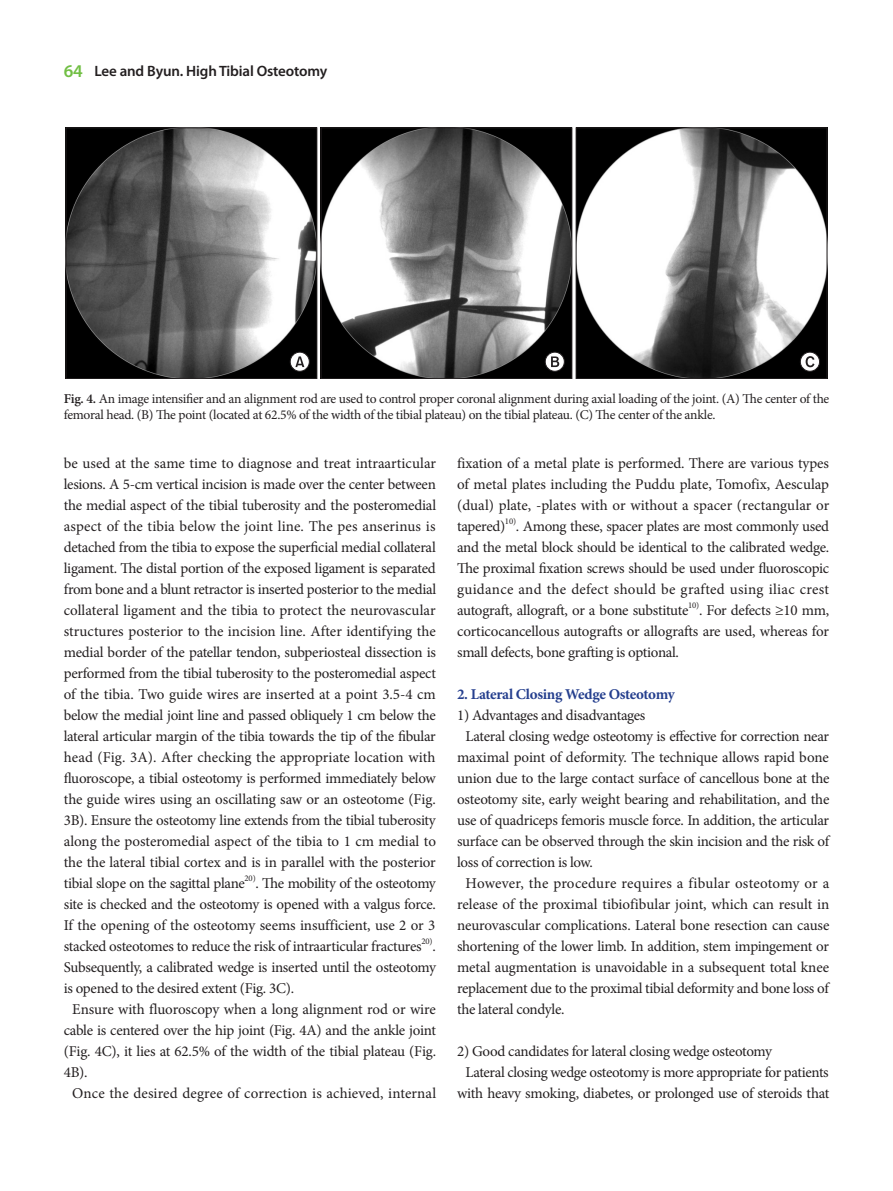
<style>
.page{position:relative;width:893px;height:1191px;background:#fff}
.page>*{position:absolute;margin:0;border:0;box-sizing:border-box;transform-origin:0 0}
.본문{font:15px/21px "Minion Pro";letter-spacing:-.02em;color:#231f20;text-align:justify}
.서론1{font:15px "Minion Pro";letter-spacing:-.025em;color:#231f20}
.본문-2{font:15px "Minion Pro";letter-spacing:.01em;color:#231f20}
.t1{font:600 15px "Myriad Pro";letter-spacing:-.01em;color:#231f20}
.서론1-2{font:700 15px "Minion Pro";letter-spacing:-.025em;color:#253f8e}
.그림제목{font:13.5px/16.2px "Minion Pro";letter-spacing:-.02em;color:#231f20}
.본문-3{font:8.7px "Minion Pro";letter-spacing:-.02em;color:#231f20}
.s1{font-size:18px;color:#71bf44}
.s2{font-weight:600}
</style>
<div class="page">
<svg style="left:66px;top:128px;width:761px;height:251px"></svg>
<p class="t1" style="left:64px;top:61px;width:265px"><span class="s1">64</span> Lee and Byun. High Tibial Osteotomy</p>
<p class="그림제목" style="left:64px;top:390px;width:767px"><span class="s2">Fig. 4.</span> An image intensifier and an alignment rod are used to control proper coronal alignment during axial loading of the joint. (A) The center of the femoral head. (B) The point (located at 62.5% of the width of the tibial plateau) on the tibial plateau. (C) The center of the ankle.</p>
<p class="본문" style="left:64px;top:452px;width:374px">be used at the same time to diagnose and treat intraarticular lesions. A 5-cm vertical incision is made over the center between the medial aspect of the tibial tuberosity and the posteromedial aspect of the tibia below the joint line. The pes anserinus is detached from the tibia to expose the superficial medial collateral ligament. The distal portion of the exposed ligament is separated from bone and a blunt retractor is inserted posterior to the medial collateral ligament and the tibia to protect the neurovascular structures posterior to the incision line. After identifying the medial border of the patellar tendon, subperiosteal dissection is performed from the tibial tuberosity to the posteromedial aspect of the tibia. Two guide wires are inserted at a point 3.5-4 cm below the medial joint line and passed obliquely 1 cm below the lateral articular margin of the tibia towards the tip of the fibular head (Fig. 3A). After checking the appropriate location with fluoroscope, a tibial osteotomy is performed immediately below the guide wires using an oscillating saw or an osteotome (Fig.<br>3B). Ensure the osteotomy line extends from the tibial tuberosity along the posteromedial aspect of the tibia to 1 cm medial to the the lateral tibial cortex and is in parallel with the posterior tibial slope on the sagittal plane</p>
<p class="본문-3" style="left:245px;top:872px;width:13px">20)</p>
<p class="본문" style="left:64px;top:872px;width:374px;text-indent:192px">. The mobility of the osteotomy site is checked and the osteotomy is opened with a valgus force.<br>If the opening of the osteotomy seems insufficient, use 2 or 3 stacked osteotomes to reduce the risk of intraarticular fractures</p>
<p class="본문-3" style="left:422px;top:935px;width:13px">20)</p>
<p class="본문" style="left:64px;top:935px;width:374px;text-indent:369px">.<br>Subsequently, a calibrated wedge is inserted until the osteotomy is opened to the desired extent (Fig. 3C).</p>
<p class="본문" style="left:64px;top:998px;width:374px;text-indent:9px">Ensure with fluoroscopy when a long alignment rod or wire cable is centered over the hip joint (Fig. 4A) and the ankle joint (Fig. 4C), it lies at 62.5% of the width of the tibial plateau (Fig.<br>4B).</p>
<p class="본문-2" style="left:72px;top:1083px;width:365px">Once the desired degree of correction is achieved, internal</p>
<p class="본문" style="left:457px;top:452px;width:374px">fixation of a metal plate is performed. There are various types of metal plates including the Puddu plate, Tomofix, Aesculap (dual) plate, -plates with or without a spacer (rectangular or tapered)</p>
<p class="본문-3" style="left:505px;top:515px;width:13px">10)</p>
<p class="본문" style="left:457px;top:515px;width:374px;text-indent:59px">. Among these, spacer plates are most commonly used and the metal block should be identical to the calibrated wedge.<br>The proximal fixation screws should be used under fluoroscopic guidance and the defect should be grafted using iliac crest autograft, allograft, or a bone substitute</p>
<p class="본문-3" style="left:688px;top:599px;width:13px">10)</p>
<p class="본문" style="left:457px;top:599px;width:374px;text-indent:242px">. For defects ≥10 mm, corticocancellous autografts or allografts are used, whereas for small defects, bone grafting is optional.</p>
<p class="서론1-2" style="left:457px;top:683px;width:219px">2. Lateral Closing Wedge Osteotomy</p>
<p class="서론1" style="left:457px;top:705px;width:190px">1) Advantages and disadvantages</p>
<p class="본문" style="left:457px;top:725px;width:374px;text-indent:9px">Lateral closing wedge osteotomy is effective for correction near maximal point of deformity. The technique allows rapid bone union due to the large contact surface of cancellous bone at the osteotomy site, early weight bearing and rehabilitation, and the use of quadriceps femoris muscle force. In addition, the articular surface can be observed through the skin incision and the risk of loss of correction is low.</p>
<p class="본문" style="left:457px;top:872px;width:374px;text-indent:9px">However, the procedure requires a fibular osteotomy or a release of the proximal tibiofibular joint, which can result in neurovascular complications. Lateral bone resection can cause shortening of the lower limb. In addition, stem impingement or metal augmentation is unavoidable in a subsequent total knee replacement due to the proximal tibial deformity and bone loss of the lateral condyle.</p>
<p class="서론1" style="left:457px;top:1041px;width:316px">2) Good candidates for lateral closing wedge osteotomy</p>
<p class="본문" style="left:457px;top:1061px;width:374px;text-align:center">Lateral closing wedge osteotomy is more appropriate for patients with heavy smoking, diabetes, or prolonged use of steroids that</p>
</div>
